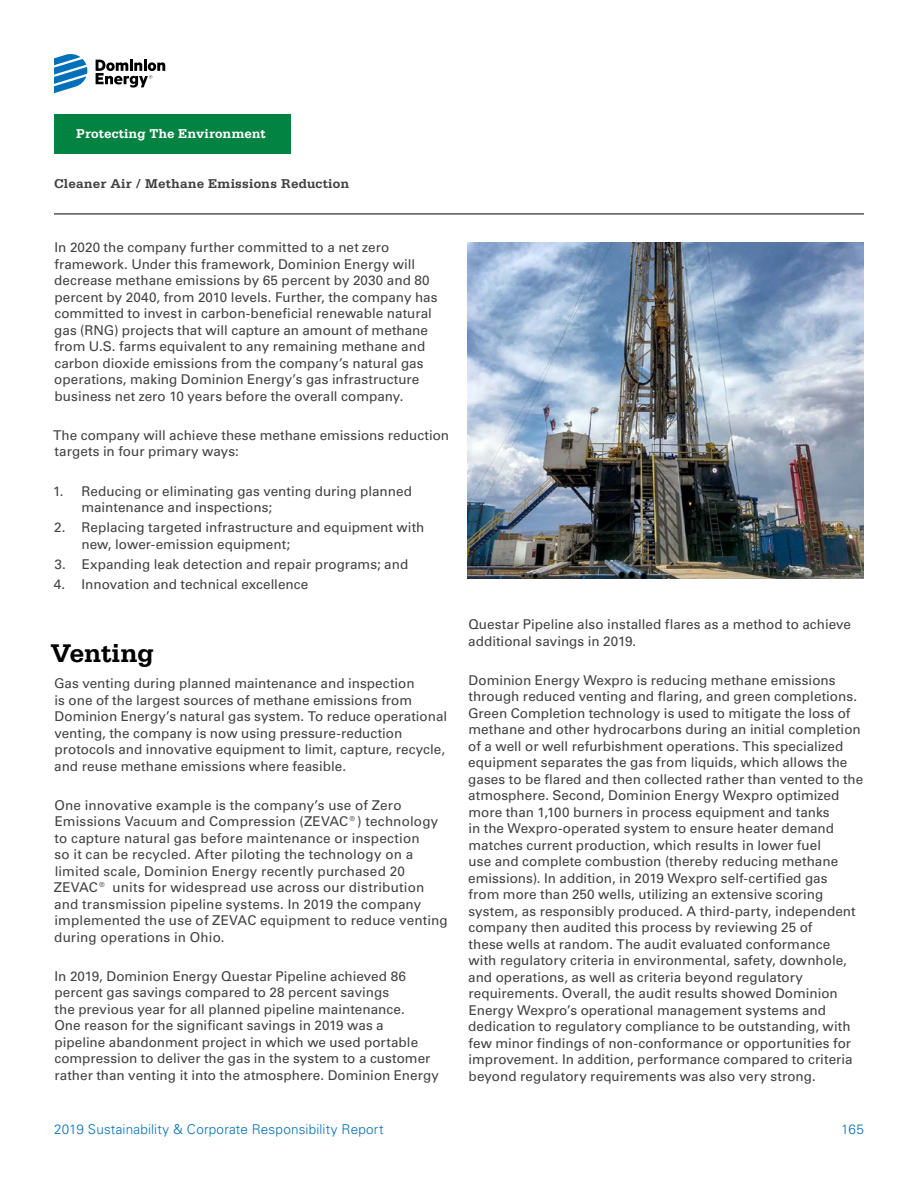
<style>
.page{position:relative;width:918px;height:1188px;background:#fff}
.page>*{position:absolute;margin:0;border:0;box-sizing:border-box;transform-origin:0 0}
.Body-Copy_Header__H4{font:700 27px "Serifa Std";letter-spacing:-.025em;color:#000}
.Body-Copy_Paragraph{font:500 13.5px/16.5px "Univers 55";letter-spacing:.005em;color:#414042}
.t1{font:300 13.5px "Univers";letter-spacing:.015em;color:#0070b9}
.Header_Section__H3{font:700 13.5px "Serifa Std";letter-spacing:.015em;color:#414042}
.t2{font:700 13.5px "Serifa Std";letter-spacing:.005em;color:#fff}
</style>
<div class="page">
<hr style="left:54px;top:214px;width:810px;height:1px;background:#000">
<img style="left:467px;top:243px;width:396px;height:336px">
<div style="left:54px;top:114px;width:237px;height:39px;background:#028342"></div>
<svg style="left:54px;top:54px;width:34px;height:39px"></svg>
<svg style="left:96px;top:60px;width:69px;height:28px"></svg>
<p class="t2" style="left:76px;top:126px;width:191px">Protecting The Environment</p>
<p class="Header_Section__H3" style="left:54px;top:176px;width:297px">Cleaner Air / Methane Emissions Reduction</p>
<p class="Body-Copy_Paragraph" style="left:54px;top:240px;width:385px">In 2020 the company further committed to a net zero framework. Under this framework, Dominion Energy will decrease methane emissions by 65 percent by 2030 and 80 percent by 2040, from 2010 levels. Further, the company has committed to invest in carbon-beneficial renewable natural gas (RNG) projects that will capture an amount of methane from U.S. farms equivalent to any remaining methane and carbon dioxide emissions from the company’s natural gas operations, making Dominion Energy’s gas infrastructure business net zero 10 years before the overall company.</p>
<p class="Body-Copy_Paragraph" style="left:53px;top:427px;width:398px">The company will achieve these methane emissions reduction targets in four primary ways:</p>
<p class="Body-Copy_Paragraph" style="left:81px;top:483px;width:332px;text-indent:-28px">1. Reducing or eliminating gas venting during planned maintenance and inspections;</p>
<p class="Body-Copy_Paragraph" style="left:81px;top:520px;width:345px;text-indent:-27px">2. Replacing targeted infrastructure and equipment with new, lower-emission equipment;</p>
<p class="Body-Copy_Paragraph" style="left:54px;top:556px;width:355px">3. Expanding leak detection and repair programs; and</p>
<p class="Body-Copy_Paragraph" style="left:54px;top:576px;width:256px">4. Innovation and technical excellence</p>
<p class="Body-Copy_Header__H4" style="left:51px;top:637px;width:105px">Venting</p>
<p class="Body-Copy_Paragraph" style="left:54px;top:676px;width:395px">Gas venting during planned maintenance and inspection<br>is one of the largest sources of methane emissions from Dominion Energy’s natural gas system. To reduce operational venting, the company is now using pressure-reduction protocols and innovative equipment to limit, capture, recycle, and reuse methane emissions where feasible.</p>
<p class="Body-Copy_Paragraph" style="left:54px;top:797px;width:396px">One innovative example is the company’s use of Zero Emissions Vacuum and Compression (ZEVAC®) technology to capture natural gas before maintenance or inspection<br>so it can be recycled. After piloting the technology on a limited scale, Dominion Energy recently purchased 20<br>ZEVAC® units for widespread use across our distribution and transmission pipeline systems. In 2019 the company implemented the use of ZEVAC equipment to reduce venting during operations in Ohio.</p>
<p class="Body-Copy_Paragraph" style="left:54px;top:968px;width:386px">In 2019, Dominion Energy Questar Pipeline achieved 86 percent gas savings compared to 28 percent savings<br>the previous year for all planned pipeline maintenance.<br>One reason for the significant savings in 2019 was a<br>pipeline abandonment project in which we used portable compression to deliver the gas in the system to a customer rather than venting it into the atmosphere. Dominion Energy</p>
<p class="Body-Copy_Paragraph" style="left:468px;top:617px;width:384px">Questar Pipeline also installed flares as a method to achieve additional savings in 2019.</p>
<p class="Body-Copy_Paragraph" style="left:468px;top:672px;width:397px">Dominion Energy Wexpro is reducing methane emissions through reduced venting and flaring, and green completions.<br>Green Completion technology is used to mitigate the loss of methane and other hydrocarbons during an initial completion of a well or well refurbishment operations. This specialized equipment separates the gas from liquids, which allows the gases to be flared and then collected rather than vented to the atmosphere. Second, Dominion Energy Wexpro optimized more than 1,100 burners in process equipment and tanks<br>in the Wexpro-operated system to ensure heater demand matches current production, which results in lower fuel<br>use and complete combustion (thereby reducing methane emissions). In addition, in 2019 Wexpro self-certified gas<br>from more than 250 wells, utilizing an extensive scoring system, as responsibly produced. A third-party, independent company then audited this process by reviewing 25 of<br>these wells at random. The audit evaluated conformance<br>with regulatory criteria in environmental, safety, downhole, and operations, as well as criteria beyond regulatory requirements. Overall, the audit results showed Dominion Energy Wexpro’s operational management systems and dedication to regulatory compliance to be outstanding, with few minor findings of non-conformance or opportunities for improvement. In addition, performance compared to criteria beyond regulatory requirements was also very strong.</p>
<p class="t1" style="left:54px;top:1121px;width:331px">2019 Sustainability &amp; Corporate Responsibility Report</p>
<p class="t1" style="left:841px;top:1121px;width:24px">165</p>
</div>
